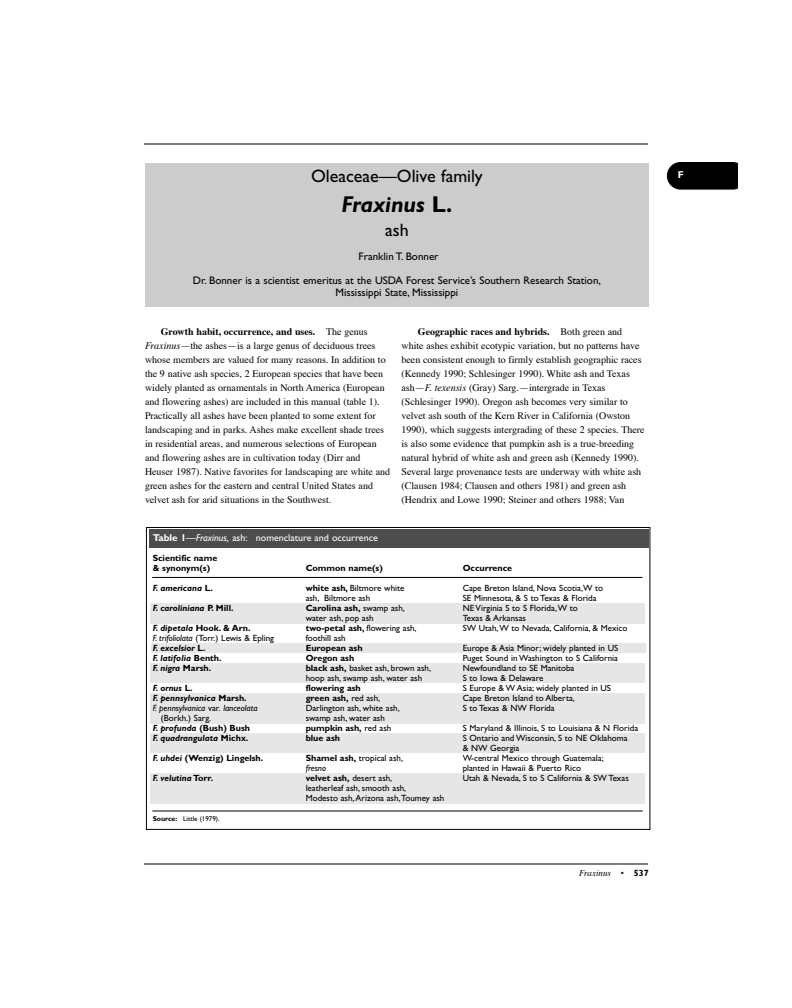
<style>
.page{position:relative;width:792px;height:1008px;background:#fff}
.page>*{position:absolute;margin:0;border:0;box-sizing:border-box;transform-origin:0 0}
.t1{font:italic 700 23px "Gill Sans";color:#000}
.t2{font:18px "Gill Sans";color:#000}
.t3{font:11px/24px "Gill Sans";color:#000;text-align:center}
.t4{font:10px/14px "Times";color:#000}
.t5{font:10px "Gill Sans";color:#fff}
.t6{font:700 10px "Gill Sans";color:#fff}
.t7{font:9px/10px "Gill Sans";color:#000}
.t8{font:700 9px/10px "Gill Sans";color:#000}
.t9{font:italic 700 9px "Gill Sans";color:#000}
.t10{font:italic 9px "Gill Sans";color:#000}
.t11{font:italic 9px "Times";color:#000}
.t12{font:7px "Gill Sans";color:#000}
.s1{font-style:normal}
.s2{font-weight:700}
.s3{font-style:italic}
.s4{font-weight:400}
.s5{font-family:"Gill Sans";font-style:normal}
.s6{font-family:"Gill Sans";font-weight:700;font-style:normal}
</style>
<div class="page">
<hr style="left:144px;top:144px;width:504px;height:1px;background:#000">
<hr style="left:144px;top:864px;width:504px;height:1px;background:#000">
<svg style="left:667px;top:162px;width:71px;height:28px;background:#0e0e0e"></svg>
<div style="left:145px;top:163px;width:504px;height:144px;background:#ccc"></div>
<div style="left:150px;top:773px;width:495px;height:31px;background:#e6e6e6"></div>
<div style="left:150px;top:734px;width:495px;height:19px;background:#e6e6e6"></div>
<div style="left:150px;top:694px;width:495px;height:30px;background:#e6e6e6"></div>
<div style="left:150px;top:663px;width:495px;height:20px;background:#e6e6e6"></div>
<div style="left:151px;top:643px;width:495px;height:10px;background:#e6e6e6"></div>
<div style="left:150px;top:603px;width:495px;height:21px;background:#e6e6e6"></div>
<div style="left:149px;top:529px;width:499px;height:19px;background:#4d4d4d"></div>
<div style="left:146px;top:527px;width:504px;height:303px;border:1px solid #000"></div>
<hr style="left:152px;top:577px;width:490px;height:1px;background:#000">
<hr style="left:152px;top:810px;width:491px;height:1px;background:#000">
<h2 class="t2" style="left:311px;top:170px;width:173px">Oleaceae—Olive family</h2>
<h1 class="t1" style="left:342px;top:197px;width:112px">Fraxinus <span class="s1">L.</span></h1>
<h2 class="t2" style="left:385px;top:224px;width:25px">ash</h2>
<p class="t3" style="left:193px;top:246px;width:409px">Franklin T. Bonner<br>Dr. Bonner is a scientist emeritus at the USDA Forest Service’s Southern Research Station,</p>
<p class="t3" style="left:335px;top:282px;width:124px">Mississippi State, Mississippi</p>
<p class="t4" style="left:145px;top:326px;width:247px;text-indent:16px"><span class="s2">Growth habit, occurrence, and uses.</span> The genus <span class="s3">Fraxinus</span>—the ashes—is a large genus of deciduous trees whose members are valued for many reasons. In addition to the 9 native ash species, 2 European species that have been widely planted as ornamentals in North America (European and flowering ashes) are included in this manual (table 1).<br>Practically all ashes have been planted to some extent for landscaping and in parks. Ashes make excellent shade trees in residential areas, and numerous selections of European and flowering ashes are in cultivation today (Dirr and Heuser 1987). Native favorites for landscaping are white and green ashes for the eastern and central United States and velvet ash for arid situations in the Southwest.</p>
<p class="t4" style="left:401px;top:325px;width:245px;text-indent:16px"><span class="s2">Geographic races and hybrids.</span> Both green and white ashes exhibit ecotypic variation, but no patterns have been consistent enough to firmly establish geographic races (Kennedy 1990; Schlesinger 1990). White ash and Texas ash—<span class="s3">F. texensis</span> (Gray) Sarg.—intergrade in Texas (Schlesinger 1990). Oregon ash becomes very similar to velvet ash south of the Kern River in California (Owston 1990), which suggests intergrading of these 2 species. There is also some evidence that pumpkin ash is a true-breeding natural hybrid of white ash and green ash (Kennedy 1990).<br>Several large provenance tests are underway with white ash (Clausen 1984; Clausen and others 1981) and green ash (Hendrix and Lowe 1990; Steiner and others 1988; Van</p>
<p class="t5" style="left:153px;top:534px;width:227px"><span class="s2">Table 1</span>—<span class="s3">Fraxinus,</span> ash: nomenclature and occurrence</p>
<p class="t8" style="left:153px;top:554px;width:66px">Scientific name &amp; synonym(s)</p>
<p class="t8" style="left:306px;top:564px;width:79px">Common name(s)</p>
<p class="t8" style="left:463px;top:564px;width:51px">Occurrence</p>
<p class="t9" style="left:153px;top:584px;width:62px">F. americana <span class="s1">L.</span></p>
<p class="t7" style="left:306px;top:584px;width:100px"><span class="s2">white ash,</span> Biltmore white</p>
<p class="t7" style="left:463px;top:584px;width:142px">Cape Breton Island, Nova Scotia,W to</p>
<p class="t7" style="left:306px;top:594px;width:66px">ash, Biltmore ash</p>
<p class="t7" style="left:463px;top:594px;width:136px">SE Minnesota, &amp; S to Texas &amp; Florida</p>
<p class="t9" style="left:153px;top:604px;width:82px">F. caroliniana <span class="s1">P. Mill.</span></p>
<p class="t8" style="left:306px;top:604px;width:101px">Carolina ash, <span class="s4">swamp ash,</span></p>
<p class="t7" style="left:463px;top:604px;width:117px">NE Virginia S to S Florida,W to</p>
<p class="t7" style="left:306px;top:614px;width:70px">water ash, pop ash</p>
<p class="t7" style="left:463px;top:614px;width:65px">Texas &amp; Arkansas</p>
<p class="t9" style="left:153px;top:624px;width:99px">F. dipetala <span class="s1">Hook. &amp; Arn.</span></p>
<p class="t8" style="left:306px;top:624px;width:112px">two-petal ash, <span class="s4">flowering ash,</span></p>
<p class="t7" style="left:463px;top:624px;width:166px">SW Utah,W to Nevada, California, &amp; Mexico</p>
<p class="t7" style="left:153px;top:634px;width:123px"><span class="s3">F. trifoliolata</span> (Torr.) Lewis &amp; Epling</p>
<p class="t7" style="left:306px;top:634px;width:42px">foothill ash</p>
<p class="t9" style="left:153px;top:644px;width:54px">F. excelsior <span class="s1">L.</span></p>
<p class="t8" style="left:306px;top:644px;width:58px">European ash</p>
<p class="t7" style="left:463px;top:644px;width:157px">Europe &amp; Asia Minor; widely planted in US</p>
<p class="t9" style="left:153px;top:654px;width:70px">F. latifolia <span class="s1">Benth.</span></p>
<p class="t8" style="left:306px;top:654px;width:50px">Oregon ash</p>
<p class="t7" style="left:463px;top:654px;width:157px">Puget Sound in Washington to S California</p>
<p class="t9" style="left:153px;top:664px;width:60px">F. nigra <span class="s1">Marsh.</span></p>
<p class="t7" style="left:306px;top:664px;width:127px"><span class="s2">black ash,</span> basket ash, brown ash,</p>
<p class="t7" style="left:463px;top:664px;width:113px">Newfoundland to SE Manitoba</p>
<p class="t7" style="left:306px;top:674px;width:118px">hoop ash, swamp ash, water ash</p>
<p class="t7" style="left:463px;top:674px;width:82px">S to Iowa &amp; Delaware</p>
<p class="t9" style="left:153px;top:684px;width:41px">F. ornus <span class="s1">L.</span></p>
<p class="t8" style="left:306px;top:684px;width:57px">flowering ash</p>
<p class="t7" style="left:463px;top:684px;width:150px">S Europe &amp; W Asia; widely planted in US</p>
<p class="t9" style="left:153px;top:694px;width:96px">F. pennsylvanica <span class="s1">Marsh.</span></p>
<p class="t8" style="left:306px;top:694px;width:76px">green ash, <span class="s4">red ash,</span></p>
<p class="t7" style="left:463px;top:694px;width:114px">Cape Breton Island to Alberta,</p>
<p class="t10" style="left:153px;top:704px;width:106px">F. pennsylvanica <span class="s1">var.</span> lanceolata</p>
<p class="t7" style="left:306px;top:704px;width:96px">Darlington ash, white ash,</p>
<p class="t7" style="left:463px;top:704px;width:94px">S to Texas &amp; NW Florida</p>
<p class="t7" style="left:161px;top:714px;width:52px">(Borkh.) Sarg.</p>
<p class="t7" style="left:306px;top:714px;width:81px">swamp ash, water ash</p>
<p class="t9" style="left:153px;top:724px;width:99px">F. profunda <span class="s1">(Bush) Bush</span></p>
<p class="t8" style="left:306px;top:724px;width:87px">pumpkin ash, <span class="s4">red ash</span></p>
<p class="t7" style="left:463px;top:724px;width:177px">S Maryland &amp; Illinois, S to Louisiana &amp; N Florida</p>
<p class="t9" style="left:153px;top:734px;width:97px">F. quadrangulata <span class="s1">Michx.</span></p>
<p class="t8" style="left:306px;top:734px;width:36px">blue ash</p>
<p class="t7" style="left:463px;top:734px;width:167px">S Ontario and Wisconsin, S to NE Oklahoma &amp; NW Georgia</p>
<p class="t8" style="left:153px;top:754px;width:112px"><span class="s3">F. uhdei</span> (Wenzig) Lingelsh.</p>
<p class="t7" style="left:306px;top:754px;width:99px"><span class="s2">Shamel ash,</span> tropical ash,</p>
<p class="t7" style="left:463px;top:754px;width:142px">W-central Mexico through Guatemala;</p>
<p class="t10" style="left:306px;top:764px;width:22px">fresno</p>
<p class="t7" style="left:463px;top:764px;width:120px">planted in Hawaii &amp; Puerto Rico</p>
<p class="t9" style="left:153px;top:774px;width:62px">F. velutina <span class="s1">Torr.</span></p>
<p class="t8" style="left:306px;top:774px;width:88px">velvet ash, <span class="s4">desert ash,</span></p>
<p class="t7" style="left:463px;top:774px;width:168px">Utah &amp; Nevada, S to S California &amp; SW Texas</p>
<p class="t7" style="left:306px;top:784px;width:140px">leatherleaf ash, smooth ash,<br>Modesto ash,Arizona ash,Toumey ash</p>
<p class="t12" style="left:153px;top:816px;width:69px"><span class="s2">Source:</span> Little (1979).</p>
<p class="t11" style="left:579px;top:869px;width:71px">Fraxinus <span class="s5">•</span> <span class="s6">537</span></p>
<p class="t6" style="left:678px;top:171px;width:8px">F</p>
</div>
